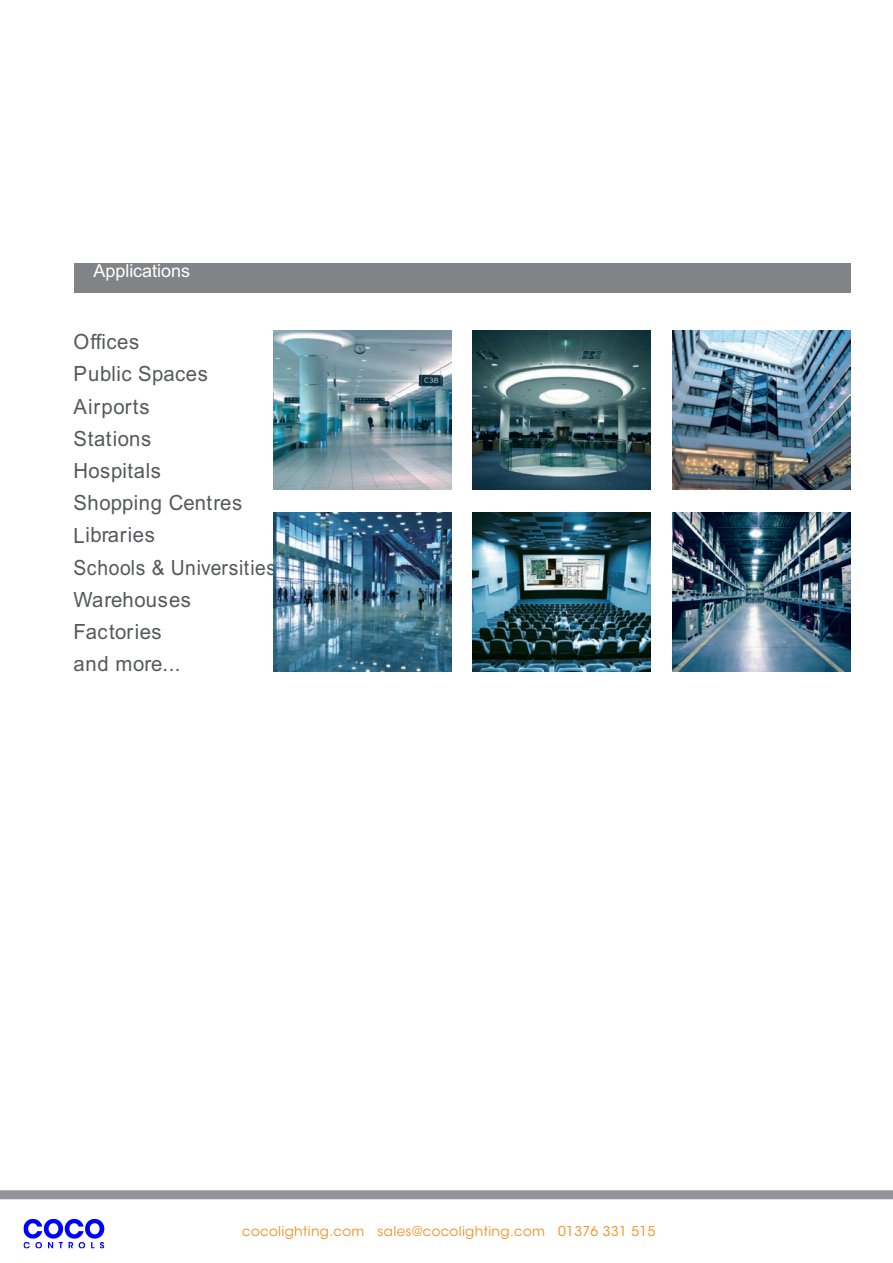
<style>
.page{position:relative;width:893px;height:1263px;background:#fff}
.page>*{position:absolute;margin:0;border:0;box-sizing:border-box;transform-origin:0 0}
.t1{font:21px/32.2px "Arial";letter-spacing:.025em;color:#57585a}
.t2{font:18px "Arial";color:#fff}
.t3{font:13.5px "ITC Avant Garde Std";letter-spacing:.025em;color:#f68f22}
</style>
<div class="page">
<img style="left:23px;top:1219px;width:81px;height:30px">
<div style="left:0;top:1190px;width:893px;height:9px;background:#939598"></div>
<div style="left:74px;top:264px;width:776px;height:29px;background:#808487"></div>
<img style="left:672px;top:512px;width:178px;height:160px">
<img style="left:273px;top:330px;width:178px;height:160px">
<img style="left:672px;top:330px;width:178px;height:160px">
<img style="left:273px;top:512px;width:178px;height:160px">
<img style="left:473px;top:330px;width:178px;height:160px">
<img style="left:473px;top:512px;width:178px;height:160px">
<p class="t2" style="left:93px;top:260px;width:98px">Applications</p>
<p class="t1" style="left:74px;top:326px;width:204px">Offices<br>Public Spaces<br>Airports<br>Stations<br>Hospitals<br>Shopping Centres<br>Libraries<br>Schools &amp; Universities<br>Warehouses<br>Factories<br>and more...</p>
<p class="t3" style="left:242px;top:1225px;width:415px">cocolighting.com sales@cocolighting.com 01376 331 515</p>
</div>
